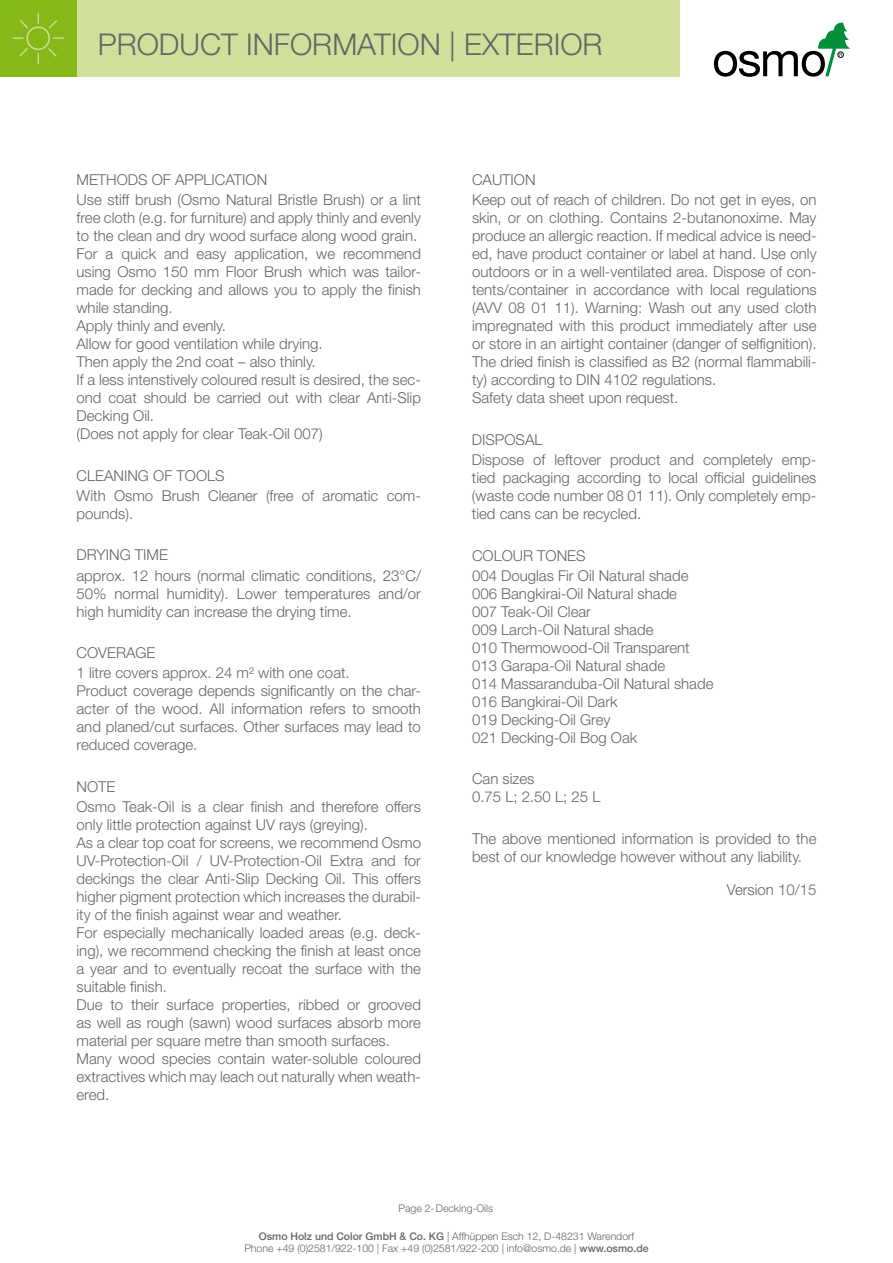
<style>
.page{position:relative;width:893px;height:1263px;background:#fff}
.page>*{position:absolute;margin:0;border:0;box-sizing:border-box;transform-origin:0 0}
.t1{font:300 30px "Helvetica Neue";color:#646567}
.t2{font:300 15px/18px "Helvetica Neue";color:#646567}
.t3{font:300 10.5px/12.6px "Helvetica Neue";color:#646567;text-align:center}
.s1{font-weight:500}
</style>
<div class="page">
<div style="left:77px;top:0;width:603px;height:77px;background:#d0df99"></div>
<div style="left:0;top:0;width:77px;height:77px;background:#86b918"></div>
<svg style="left:12px;top:12px;width:52px;height:52px"></svg>
<svg style="left:714px;top:23px;width:136px;height:54px"></svg>
<h1 class="t1" style="left:98px;top:26px;width:506px">PRODUCT INFORMATION | EXTERIOR</h1>
<p class="t2" style="left:77px;top:169px;width:346px;line-height:20.1px">METHODS OF APPLICATION<br>Use stiff brush (Osmo Natural Bristle Brush) or a lint</p>
<p class="t2" style="left:77px;top:209px;width:346px">free cloth (e.g. for furniture) and apply thinly and evenly to the clean and dry wood surface along wood grain.<br>For a quick and easy application, we recommend using Osmo 150 mm Floor Brush which was tailor&shy;made for decking and allows you to apply the finish while standing.<br>Apply thinly and evenly.<br>Allow for good ventilation while drying.<br>Then apply the 2nd coat – also thinly.<br>If a less intenstively coloured result is desired, the sec&shy;ond coat should be carried out with clear Anti-Slip Decking Oil.<br>(Does not apply for clear Teak-Oil 007)</p>
<p class="t2" style="left:77px;top:465px;width:346px;line-height:20.1px">CLEANING OF TOOLS<br>With Osmo Brush Cleaner (free of aromatic com-</p>
<p class="t2" style="left:77px;top:504px;width:58px">pounds).</p>
<p class="t2" style="left:77px;top:545px;width:346px;line-height:20.1px">DRYING TIME<br>approx. 12 hours (normal climatic conditions, 23°C/</p>
<p class="t2" style="left:77px;top:584px;width:346px">50% normal humidity). Lower temperatures and/or high humidity can increase the drying time.</p>
<p class="t2" style="left:77px;top:642px;width:275px;line-height:20.1px">COVERAGE<br>1 litre covers approx. 24 m² with one coat.</p>
<p class="t2" style="left:77px;top:682px;width:346px;text-align:justify">Product coverage depends significantly on the char&shy;acter of the wood. All information refers to smooth and planed/cut surfaces. Other surfaces may lead to reduced coverage.</p>
<p class="t2" style="left:77px;top:776px;width:346px;line-height:20.1px">NOTE<br>Osmo Teak-Oil is a clear finish and therefore offers</p>
<p class="t2" style="left:77px;top:815px;width:346px">only little protection against UV rays (greying).<br>As a clear top coat for screens, we recommend Osmo UV-Protection-Oil / UV-Protection-Oil Extra and for deckings the clear Anti-Slip Decking Oil. This offers higher pigment protection which increases the durabil&shy;ity of the finish against wear and weather.<br>For especially mechanically loaded areas (e.g. deck&shy;ing), we recommend checking the finish at least once a year and to eventually recoat the surface with the suitable finish.<br>Due to their surface properties, ribbed or grooved as well as rough (sawn) wood surfaces absorb more material per square metre than smooth surfaces.<br>Many wood species contain water-soluble coloured extractives which may leach out naturally when weath&shy;ered.</p>
<p class="t2" style="left:472px;top:169px;width:346px;line-height:20.1px">CAUTION<br>Keep out of reach of children. Do not get in eyes, on</p>
<p class="t2" style="left:472px;top:209px;width:346px">skin, or on clothing. Contains 2-butanonoxime. May produce an allergic reaction. If medical advice is need&shy;ed, have product container or label at hand. Use only outdoors or in a well-ventilated area. Dispose of con&shy;tents/container in accordance with local regulations (AVV 08 01 11). Warning: Wash out any used cloth impregnated with this product immediately after use or store in an airtight container (danger of selfignition).<br>The dried finish is classified as B2 (normal flammabili&shy;ty) according to DIN 4102 regulations.<br>Safety data sheet upon request.</p>
<p class="t2" style="left:472px;top:429px;width:346px;line-height:20.1px">DISPOSAL<br>Dispose of leftover product and completely emp-</p>
<p class="t2" style="left:472px;top:468px;width:346px;text-align:justify">tied packaging according to local official guidelines (waste code number 08 01 11). Only completely emp&shy;tied cans can be recycled.</p>
<p class="t2" style="left:472px;top:545px;width:218px;line-height:20.1px">COLOUR TONES<br>004 Douglas Fir Oil Natural shade</p>
<p class="t2" style="left:472px;top:584px;width:243px">006 Bangkirai-Oil Natural shade<br>007 Teak-Oil Clear<br>009 Larch-Oil Natural shade<br>010 Thermowood-Oil Transparent<br>013 Garapa-Oil Natural shade<br>014 Massaranduba-Oil Natural shade<br>016 Bangkirai-Oil Dark<br>019 Decking-Oil Grey<br>021 Decking-Oil Bog Oak</p>
<p class="t2" style="left:472px;top:769px;width:130px">Can sizes<br>0.75 L; 2.50 L; 25 L</p>
<p class="t2" style="left:472px;top:829px;width:346px">The above mentioned information is provided to the best of our knowledge however without any liability.</p>
<p class="t2" style="left:727px;top:880px;width:91px">Version 10/15</p>
<p class="t3" style="left:398px;top:1202px;width:96px">Page 2-Decking-Oils</p>
<p class="t3" style="left:244px;top:1229px;width:406px"><span class="s1">Osmo Holz und Color GmbH &amp; Co. KG</span> | Affhüppen Esch 12, D-48231 Warendorf<br>Phone +49 (0)2581/922-100 | Fax +49 (0)2581/922-200 | info@osmo.de | <span class="s1">www.osmo.de</span></p>
</div>
